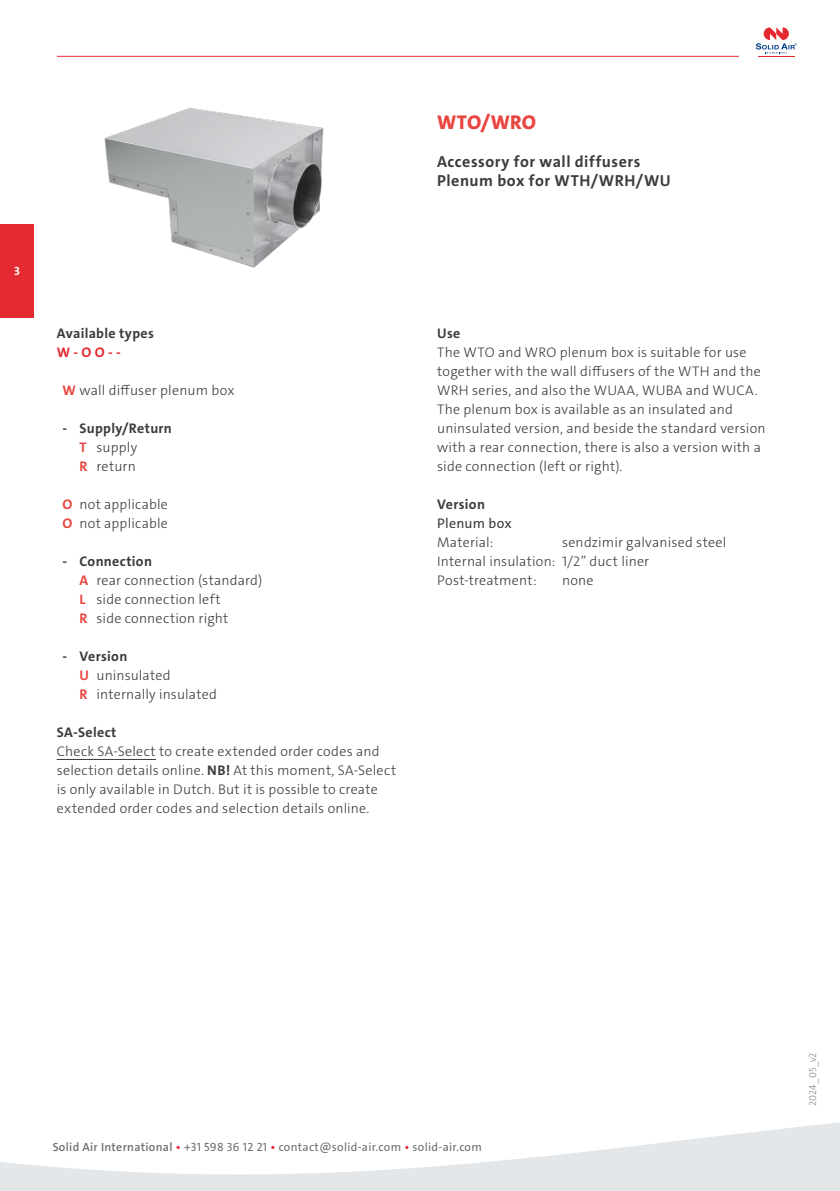
<style>
.page{position:relative;width:840px;height:1191px;background:#fff}
.page>*{position:absolute;margin:0;border:0;box-sizing:border-box;transform-origin:0 0}
.t1{font:800 20px "The Sans C4 s";letter-spacing:.01em;color:#e94641}
.t2{font:700 16px/19px "The Sans C4 s";letter-spacing:.035em;color:#3c3c3b}
.t3{font:300 14px/19px "The Sans C4 s";letter-spacing:.015em;color:#3c3c3b}
.t4{font:700 14px/19px "The Sans C4 s";letter-spacing:.025em;color:#3c3c3b}
.t5{font:14px "The Sans C4 s";letter-spacing:.015em;color:#3c3c3b}
.t6{font:700 14px "The Sans C4 s";color:#e62a32}
.t7{font:12px "The Sans C4 s";letter-spacing:.025em;color:#706f6f}
.t8{font:700 12px "The Sans C4 s";color:#fff}
.t9{font:300 10px "The Sans C4 s";color:#878787}
.s1{font-weight:700;color:#e94641}
.s2{color:#e94641}
.s3{font-weight:300}
.s4{font-weight:700}
.s5{font-weight:600}
.s6{font-weight:600;color:#e62a32}
</style>
<div class="page">
<div style="left:0;top:224px;width:34px;height:93px;background:#e62a32"></div>
<hr style="left:57px;top:56px;width:681px;height:1px;background:#e62a32">
<hr style="left:757px;top:56px;width:37px;height:1px;background:#e62a32">
<svg style="left:755px;top:27px;width:41px;height:27px"></svg>
<svg style="left:0;top:1122px;width:839px;height:69px"></svg>
<hr style="left:57px;top:759px;width:99px;height:1px;background:#3c3c3b">
<img style="left:104px;top:107px;width:220px;height:161px">
<p class="t8" style="left:14px;top:263px;width:7px">3</p>
<p class="t4" style="left:57px;top:324px;width:99px">Available types</p>
<p class="t6" style="left:57px;top:343px;width:66px">W - O O - -</p>
<p class="t3" style="left:62px;top:381px;width:173px"><span class="s1">W</span> wall diffuser plenum box</p>
<p class="t4" style="left:79px;top:419px;width:94px;text-indent:-17px">- Supply/Return<br><span class="s2">T</span> <span class="s3">supply<br></span><span class="s2">R</span> <span class="s3">return</span></p>
<p class="t3" style="left:62px;top:495px;width:107px"><span class="s1">O</span> not applicable<br><span class="s1">O</span> not applicable</p>
<p class="t3" style="left:79px;top:552px;width:184px;text-indent:-17px"><span class="s4">- Connection<br></span><span class="s1">A</span> rear connection (standard)<br><span class="s1">L</span> side connection left<br><span class="s1">R</span> side connection right</p>
<p class="t3" style="left:79px;top:647px;width:139px;text-indent:-17px"><span class="s4">- Version<br></span><span class="s1">U</span> uninsulated<br><span class="s1">R</span> internally insulated</p>
<p class="t4" style="left:57px;top:723px;width:61px">SA-Select</p>
<p class="t3" style="left:57px;top:742px;width:341px">Check SA-Select to create extended order codes and selection details online. <span class="s4">NB!</span> At this moment, SA-Select is only available in Dutch. But it is possible to create extended order codes and selection details online.</p>
<h1 class="t1" style="left:437px;top:109px;width:101px">WTO/WRO</h1>
<p class="t2" style="left:437px;top:152px;width:235px">Accessory for wall diffusers<br>Plenum box for WTH/WRH/WU</p>
<p class="t4" style="left:437px;top:324px;width:25px">Use</p>
<p class="t3" style="left:437px;top:343px;width:330px">The WTO and WRO plenum box is suitable for use together with the wall diffusers of the WTH and the WRH series, and also the WUAA, WUBA and WUCA.<br>The plenum box is available as an insulated and uninsulated version, and beside the standard version with a rear connection, there is also a version with a side connection (left or right).</p>
<p class="t4" style="left:437px;top:495px;width:49px">Version</p>
<p class="t5" style="left:437px;top:514px;width:76px">Plenum box</p>
<p class="t3" style="left:437px;top:533px;width:58px">Material:</p>
<p class="t3" style="left:437px;top:533px;width:290px;text-indent:125px">sendzimir galvanised steel<br>Internal insulation: 1/2” duct liner<br>Post-treatment:</p>
<p class="t3" style="left:561px;top:571px;width:33px">none</p>
<p class="t7" style="left:53px;top:1139px;width:430px"><span class="s5">Solid Air International</span> <span class="s6">•</span> +31 598 36 12 21 <span class="s6">•</span> contact@solid-air.com <span class="s6">•</span> solid-air.com</p>
<p class="t9" style="left:805px;top:1106px;width:55px;rotate:-90deg">2024_05_v2</p>
</div>
